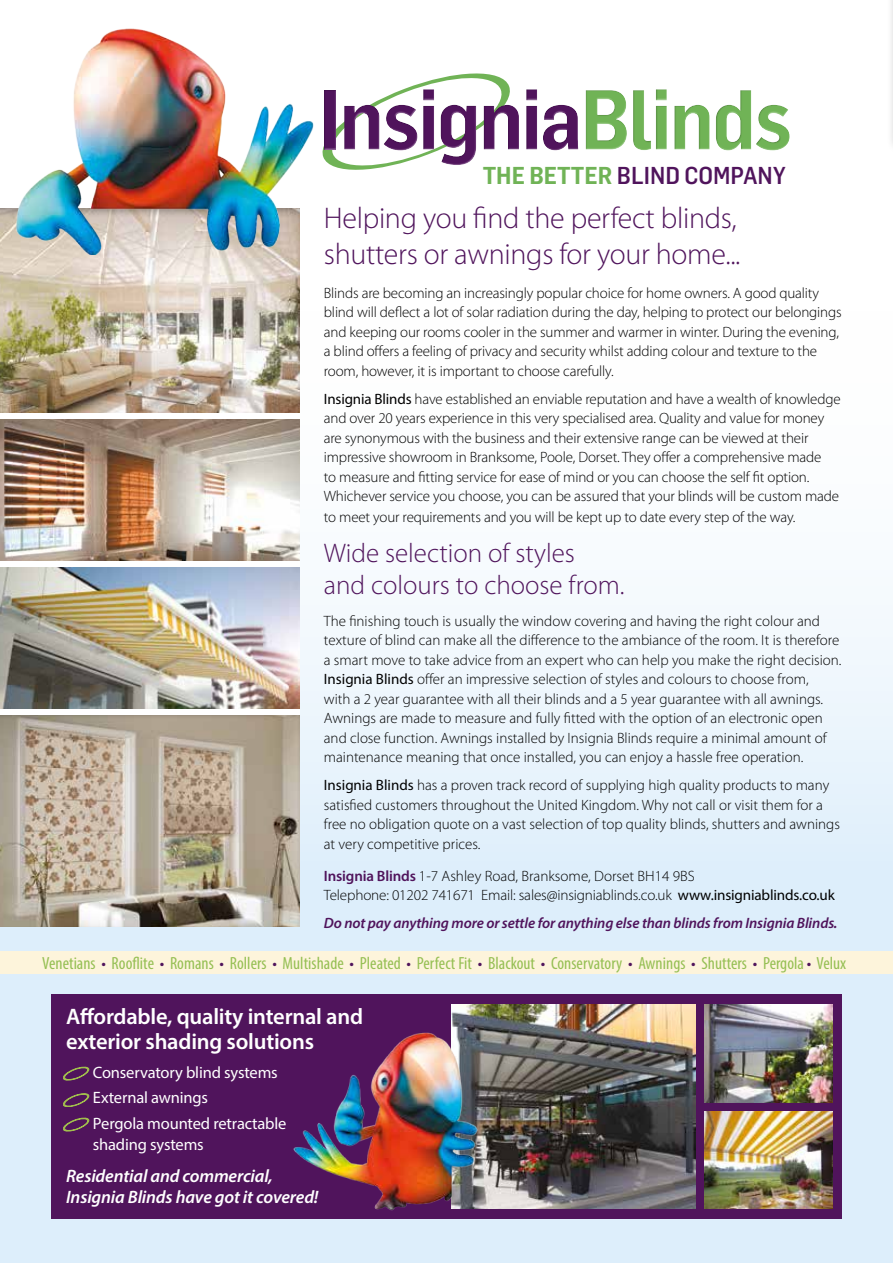
<style>
.page{position:relative;width:893px;height:1263px;background:#fff}
.page>*{position:absolute;margin:0;border:0;box-sizing:border-box;transform-origin:0 0}
.t1{font:600 83.1px "Flama Semicondensed";letter-spacing:-.03em;color:#50145c}
.t2{font:300 30px/36px "Myriad Pro";letter-spacing:-.01em;color:#50145c}
.t3{font:300 27px/31.5px "Myriad Pro";color:#50145c}
.t4{font:500 24px "Flama Semicondensed";color:#50145c}
.t5{font:600 22.5px/25.5px "Myriad Pro";letter-spacing:-.01em;color:#fff}
.t6{font:italic 600 18px/21px "Myriad Pro";letter-spacing:-.01em;color:#fff}
.t7{font:condensed 17.55px "Myriad Pro";letter-spacing:.005em;color:#95bf53}
.t8{font:16.5px/25.2px "Myriad Pro";letter-spacing:-.01em;color:#fff}
.t9{font:300 15px/19.5px "Myriad Pro";letter-spacing:-.01em;color:#000}
.t10{font:italic 600 15px "Myriad Pro";letter-spacing:-.01em;color:#50145c}
.s1{color:#70b356}
.s2{font-weight:600;color:#70b356}
.s3{font-weight:400}
.s4{font-weight:600;color:#50145c}
.s5{color:#50145c}
</style>
<div class="page">
<div style="left:0;top:274px;width:893px;height:989px;background:linear-gradient(to bottom,#fff,#d5eafa)"></div>
<img style="left:0;top:418px;width:300px;height:292px">
<svg style="left:336px;top:73px;width:173px;height:97px"></svg>
<div style="left:323px;top:88px;width:469px;height:79px;background:#fff"></div>
<div style="left:322px;top:86px;width:469px;height:77px;background:#000;opacity:.57"></div>
<div style="left:51px;top:994px;width:791px;height:225px;background:#50145c"></div>
<div style="left:0;top:952px;width:893px;height:22px;background:#fdf4db"></div>
<div style="left:887px;top:0;width:6px;height:157px;background:#fafafa"></div>
<img style="left:452px;top:1005px;width:243px;height:203px">
<svg style="left:63px;top:1067px;width:26px;height:13px"></svg>
<svg style="left:63px;top:1118px;width:26px;height:13px"></svg>
<svg style="left:63px;top:1093px;width:26px;height:14px"></svg>
<img style="left:279px;top:1028px;width:204px;height:193px">
<img style="left:704px;top:1005px;width:129px;height:97px">
<img style="left:704px;top:1112px;width:129px;height:96px">
<div style="left:0;top:711px;width:301px;height:218px;background:#000;opacity:.3"></div>
<div style="left:0;top:207px;width:300px;height:210px;background:#000;opacity:.3"></div>
<div style="left:0;top:413px;width:300px;height:5px;background:#fff"></div>
<div style="left:0;top:561px;width:300px;height:5px;background:#fff"></div>
<div style="left:0;top:710px;width:300px;height:5px;background:#fff"></div>
<img style="left:13px;top:28px;width:301px;height:227px">
<h1 class="t1" style="left:319px;top:66px;width:475px">Insignia<span class="s1">Blinds</span></h1>
<h3 class="t4" style="left:483px;top:159px;width:305px"><span class="s2">THE BETTER</span> BLIND COMPANY</h3>
<h2 class="t2" style="left:324px;top:200px;width:418px">Helping you find the perfect blinds, shutters or awnings for your home...</h2>
<p class="t9" style="left:324px;top:283px;width:519px">Blinds are becoming an increasingly popular choice for home owners. A good quality blind will deflect a lot of solar radiation during the day, helping to protect our belongings and keeping our rooms cooler in the summer and warmer in winter. During the evening, a blind offers a feeling of privacy and security whilst adding colour and texture to the room, however, it is important to choose carefully.</p>
<p class="t9" style="left:324px;top:389px;width:518px"><span class="s3">Insignia Blinds</span> have established an enviable reputation and have a wealth of knowledge and over 20 years experience in this very specialised area. Quality and value for money are synonymous with the business and their extensive range can be viewed at their impressive showroom in Branksome, Poole, Dorset. They offer a comprehensive made<br>to measure and fitting service for ease of mind or you can choose the self fit option.<br>Whichever service you choose, you can be assured that your blinds will be custom made</p>
<p class="t9" style="left:324px;top:507px;width:473px">to meet your requirements and you will be kept up to date every step of the way.</p>
<h3 class="t3" style="left:324px;top:537px;width:302px">Wide selection of styles<br>and colours to choose from.</h3>
<p class="t9" style="left:324px;top:611px;width:519px">The finishing touch is usually the window covering and having the right colour and texture of blind can make all the difference to the ambiance of the room. It is therefore a smart move to take advice from an expert who can help you make the right decision.<br><span class="s3">Insignia Blinds</span> offer an impressive selection of styles and colours to choose from,<br>with a 2 year guarantee with all their blinds and a 5 year guarantee with all awnings.<br>Awnings are made to measure and fully fitted with the option of an electronic open and close function. Awnings installed by Insignia Blinds require a minimal amount of maintenance meaning that once installed, you can enjoy a hassle free operation.</p>
<p class="t9" style="left:324px;top:775px;width:518px"><span class="s3">Insignia Blinds</span> has a proven track record of supplying high quality products to many satisfied customers throughout the United Kingdom. Why not call or visit them for a free no obligation quote on a vast selection of top quality blinds, shutters and awnings at very competitive prices.</p>
<p class="t9" style="left:324px;top:866px;width:512px"><span class="s4">Insignia Blinds</span> 1-7 Ashley Road, Branksome, Dorset BH14 9BS<br>Telephone: 01202 741671 Email: sales@insigniablinds.co.uk <span class="s3">www.insigniablinds.co.uk</span></p>
<p class="t10" style="left:324px;top:914px;width:515px">Do not pay anything more or settle for anything else than blinds from Insignia Blinds.</p>
<p class="t7" style="left:42px;top:952px;width:806px">Venetians <span class="s5">•</span> Rooflite <span class="s5">•</span> Romans <span class="s5">•</span> Rollers <span class="s5">•</span> Multishade <span class="s5">•</span> Pleated <span class="s5">•</span> Perfect Fit <span class="s5">•</span> Blackout <span class="s5">•</span> Conservatory <span class="s5">•</span> Awnings <span class="s5">•</span> Shutters <span class="s5">•</span> Pergola <span class="s5">•</span> Velux</p>
<h3 class="t5" style="left:66px;top:1003px;width:298px">Affordable, quality internal and exterior shading solutions</h3>
<p class="t8" style="left:93px;top:1060px;width:195px">Conservatory blind systems<br>External awnings<br>Pergola mounted retractable</p>
<p class="t8" style="left:93px;top:1131px;width:113px">shading systems</p>
<p class="t6" style="left:66px;top:1165px;width:254px">Residential and commercial,<br>Insignia Blinds have got it covered!</p>
</div>
